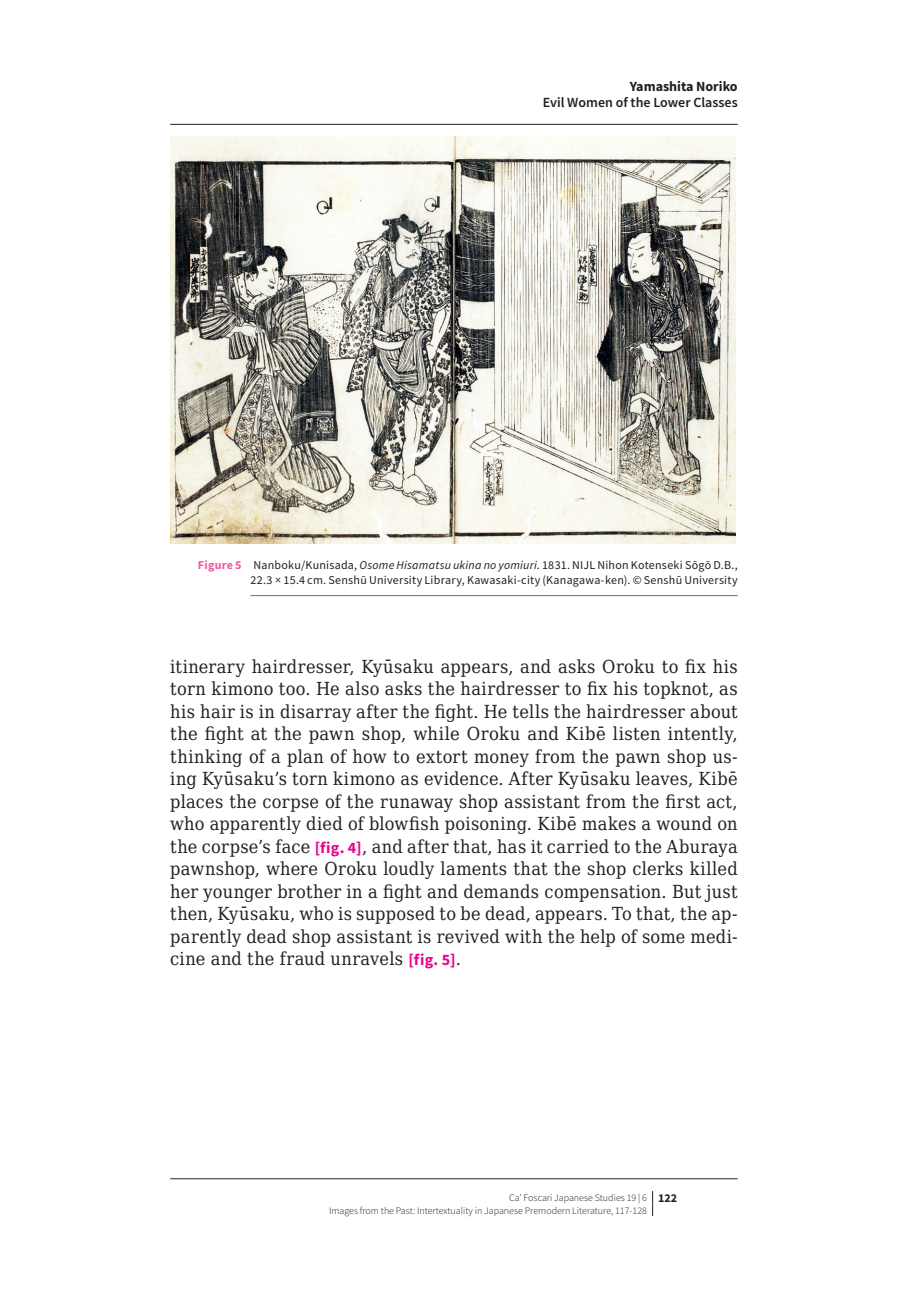
<style>
.page{position:relative;width:908px;height:1304px;background:#fff}
.page>*{position:absolute;margin:0;border:0;box-sizing:border-box;transform-origin:0 0}
.t1{font:18px/22.4px "DejaVu Serif Condensed";letter-spacing:.015em;color:#231f20;text-align:justify}
.t2{font:600 14px "Source Sans Pro";color:#231f20}
.t3{font:700 14px "Source Sans Pro";color:#231f20}
.t4{font:12px/15px "Source Sans Pro";letter-spacing:.02em;color:#231f20;text-align:right}
.t5{font:300 10px/12.4px "Source Sans Pro";color:#231f20}
.s1{font-weight:700;color:#ef59a1}
.s2{font-style:italic}
.s3{font-family:"Source Sans Pro";font-weight:700;font-size:16px;color:#ed028c}
.s4{font-weight:700;font-size:12px}
</style>
<div class="page">
<svg style="left:652px;top:1191px;width:1px;height:25px"></svg>
<img style="left:170px;top:136px;width:565px;height:407px">
<hr style="left:250px;top:595px;width:487px;height:1px;background:#6c6d70">
<hr style="left:170px;top:124px;width:567px;height:1px;background:#231f20">
<hr style="left:170px;top:1178px;width:567px;height:1px;background:#231f20">
<p class="t3" style="left:629px;top:77px;width:109px">Yamashita Noriko</p>
<p class="t2" style="left:542px;top:94px;width:196px">Evil Women of the Lower Classes</p>
<p class="t4" style="left:198px;top:558px;width:541px"><span class="s1">Figure 5</span> Nanboku/Kunisada, <span class="s2">Osome Hisamatsu ukina no yomiuri</span>. 1831. NIJL Nihon Kotenseki Sōgō D.B.,<br>22.3 × 15.4 cm. Senshū University Library, Kawasaki-city (Kanagawa-ken). © Senshū University</p>
<p class="t1" style="left:170px;top:655px;width:568px">itinerary hairdresser, Kyūsaku appears, and asks Oroku to fix his torn kimono too. He also asks the hairdresser to fix his topknot, as his hair is in disarray after the fight. He tells the hairdresser about the fight at the pawn shop, while Oroku and Kibē listen intently, thinking of a plan of how to extort money from the pawn shop us&shy;ing Kyūsaku’s torn kimono as evidence. After Kyūsaku leaves, Kibē places the corpse of the runaway shop assistant from the first act, who apparently died of blowfish poisoning. Kibē makes a wound on the corpse’s face <span class="s3">[fig. 4]</span>, and after that, has it carried to the Aburaya pawnshop, where Oroku loudly laments that the shop clerks killed her younger brother in a fight and demands compensation. But just then, Kyūsaku, who is supposed to be dead, appears. To that, the ap&shy;parently dead shop assistant is revived with the help of some medi&shy;cine and the fraud unravels <span class="s3">[fig. 5]</span>.</p>
<p class="t5" style="left:329px;top:1191px;width:349px;text-indent:180px">Ca’ Foscari Japanese Studies 19 | 6 <span class="s4">122<br></span>Images from the Past: Intertextuality in Japanese Premodern Literature, 117-128</p>
</div>
